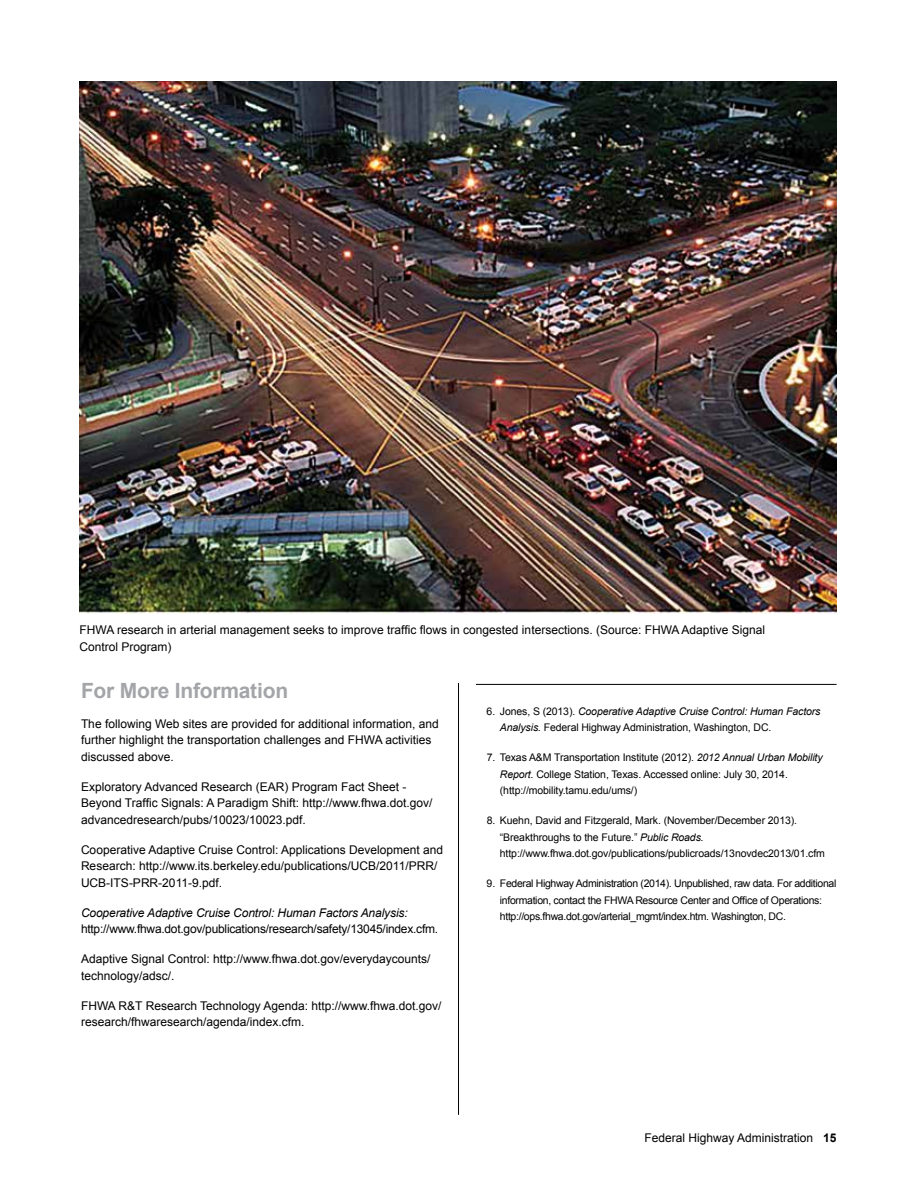
<style>
.page{position:relative;width:918px;height:1188px;background:#fff}
.page>*{position:absolute;margin:0;border:0;box-sizing:border-box;transform-origin:0 0}
.t1{font:700 21px "Arial";letter-spacing:-.01em;color:#a3a5a8}
.t2{font:12px/16.5px "Arial";color:#000}
.t3{font:12px/16.5px "Arial";letter-spacing:-.02em;color:#000}
.footnotes{font:10.5px/16.5px "Arial";letter-spacing:-.01em;color:#000}
.footnotes-2{font:10.5px/16.5px "Arial";letter-spacing:-.03em;color:#000}
.s1{font-style:italic}
.s2{font-weight:700}
</style>
<div class="page">
<hr style="left:458px;top:75px;width:1px;height:1040px;background:#000">
<hr style="left:476px;top:684px;width:361px;height:1px;background:#000">
<div style="left:444px;top:54px;width:32px;height:629px;background:#fff"></div>
<img style="left:80px;top:81px;width:757px;height:532px">
<p class="t2" style="left:80px;top:622px;width:687px">FHWA research in arterial management seeks to improve traffic flows in congested intersections. (Source: FHWA Adaptive Signal<br>Control Program)</p>
<p class="t1" style="left:81px;top:676px;width:209px">For More Information</p>
<p class="t2" style="left:81px;top:716px;width:359px">The following Web sites are provided for additional information, and further highlight the transportation challenges and FHWA activities discussed above.</p>
<p class="t2" style="left:81px;top:779px;width:353px">Exploratory Advanced Research (EAR) Program Fact Sheet -<br>Beyond Traffic Signals: A Paradigm Shift: http://www.fhwa.dot.gov/ advancedresearch/pubs/10023/10023.pdf.</p>
<p class="t2" style="left:81px;top:842px;width:364px">Cooperative Adaptive Cruise Control: Applications Development and<br>Research: http://www.its.berkeley.edu/publications/UCB/2011/PRR/<br>UCB-ITS-PRR-2011-9.pdf.</p>
<p class="t3" style="left:81px;top:905px;width:359px"><span class="s1">Cooperative Adaptive Cruise Control: Human Factors Analysis: </span>http://www.fhwa.dot.gov/publications/research/safety/13045/index.cfm.</p>
<p class="t2" style="left:81px;top:951px;width:351px">Adaptive Signal Control: http://www.fhwa.dot.gov/everydaycounts/ technology/adsc/.</p>
<p class="t2" style="left:81px;top:998px;width:362px">FHWA R&amp;T Research Technology Agenda: http://www.fhwa.dot.gov/ research/fhwaresearch/agenda/index.cfm.</p>
<p class="footnotes" style="left:500px;top:703px;width:322px;text-indent:-13px">6. Jones, S (2013). <span class="s1">Cooperative Adaptive Cruise Control: Human Factors<br>Analysis.</span> Federal Highway Administration, Washington, DC.</p>
<p class="footnotes" style="left:500px;top:749px;width:324px;text-indent:-13px">7. Texas A&amp;M Transportation Institute (2012). <span class="s1">2012 Annual Urban Mobility<br>Report.</span> College Station, Texas. Accessed online: July 30, 2014. (http://mobility.tamu.edu/ums/)</p>
<p class="footnotes" style="left:500px;top:812px;width:327px;text-indent:-13px">8. Kuehn, David and Fitzgerald, Mark. (November/December 2013). “Breakthroughs to the Future.” <span class="s1">Public Roads. </span>http://www.fhwa.dot.gov/publications/publicroads/13novdec2013/01.cfm</p>
<p class="footnotes-2" style="left:500px;top:875px;width:338px;text-indent:-13px">9. Federal Highway Administration (2014). Unpublished, raw data. For additional information, contact the FHWA Resource Center and Office of Operations: http://ops.fhwa.dot.gov/arterial_mgmt/index.htm. Washington, DC.</p>
<p class="t2" style="left:644px;top:1130px;width:194px">Federal Highway Administration <span class="s2">15</span></p>
</div>
